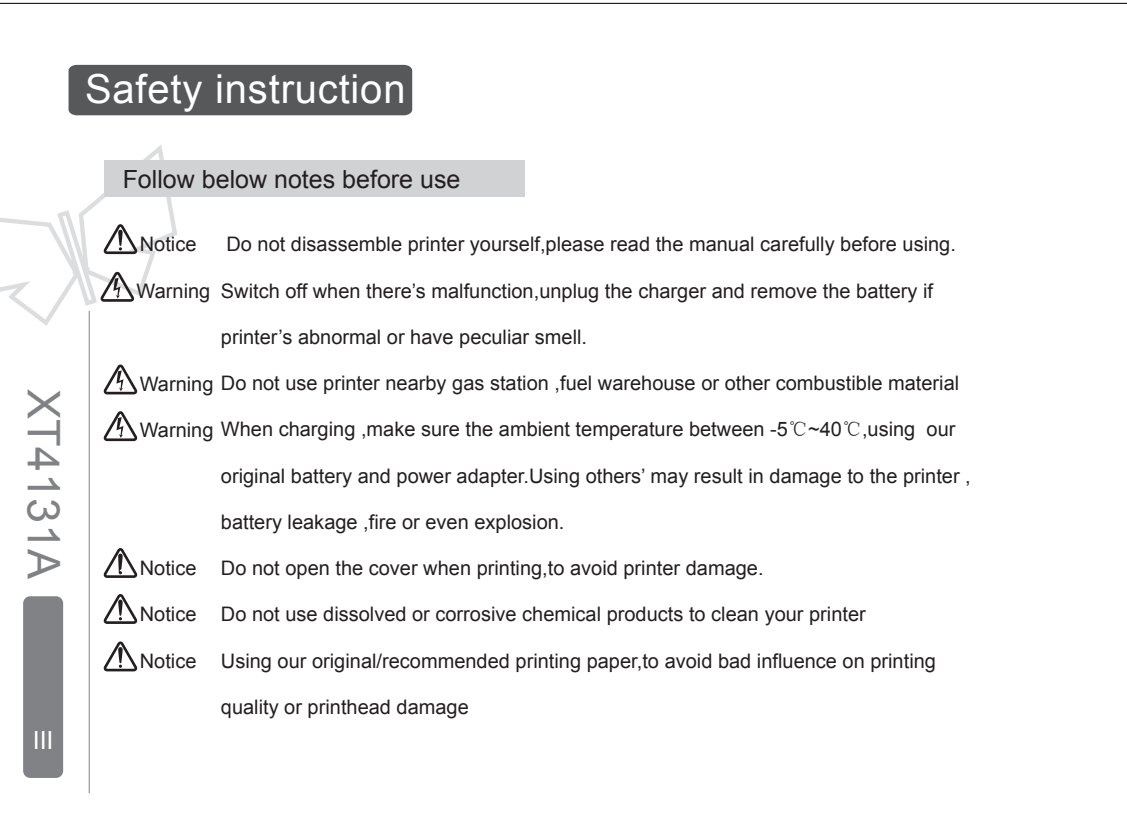
<style>
.page{position:relative;width:1127px;height:815px;background:#fff}
.page>*{position:absolute;margin:0;border:0;box-sizing:border-box;transform-origin:0 0}
.t1{font:45px "Arial";letter-spacing:.01em;color:#808285}
.t2{font:40px "Arial";letter-spacing:.02em;color:#fff}
.t3{font:25px "Arial";color:#231f20}
.t4{font:25px "Arial";color:#fff}
.t5{font:20px "Arial";color:#231f20}
.s1{font-family:"Sim Sun"}
</style>
<div class="page">
<div style="left:69px;top:65px;width:343px;height:50px;background:#57585a"></div>
<div style="left:104px;top:160px;width:420px;height:37px;background:#d1d2d4"></div>
<svg style="left:103px;top:548px;width:34px;height:30px"></svg>
<svg style="left:103px;top:594px;width:34px;height:30px"></svg>
<svg style="left:103px;top:642px;width:34px;height:29px"></svg>
<svg style="left:0;top:145px;width:177px;height:181px"></svg>
<svg style="left:103px;top:365px;width:34px;height:29px"></svg>
<svg style="left:103px;top:411px;width:34px;height:30px"></svg>
<div style="left:23px;top:596px;width:40px;height:182px;background:#808285;border-radius:7px"></div>
<hr style="left:89px;top:311px;width:1px;height:482px;background:#808285">
<h1 class="t1" style="left:73px;top:389px;width:192px;rotate:90deg">XT4131A</h1>
<p class="t4" style="left:33px;top:723px;width:22px">III</p>
<h2 class="t2" style="left:85px;top:62px;width:322px">Safety instruction</h2>
<p class="t3" style="left:123px;top:163px;width:339px">Follow below notes before use</p>
<p class="t5" style="left:140px;top:231px;width:58px">Notice</p>
<p class="t5" style="left:137px;top:278px;width:75px">Warning</p>
<p class="t5" style="left:226px;top:231px;width:731px">Do not disassemble printer yourself,please read the manual carefully before using.</p>
<p class="t5" style="left:221px;top:278px;width:713px">Switch off when there’s malfunction,unplug the charger and remove the battery if</p>
<p class="t5" style="left:221px;top:324px;width:368px">printer’s abnormal or have peculiar smell.</p>
<p class="t5" style="left:140px;top:370px;width:821px">Warning Do not use printer nearby gas station ,fuel warehouse or other combustible material</p>
<p class="t5" style="left:140px;top:416px;width:817px">Warning When charging ,make sure the ambient temperature between -5<span class="s1">℃</span>~40<span class="s1">℃</span>,using our</p>
<p class="t5" style="left:140px;top:555px;width:58px">Notice</p>
<p class="t5" style="left:140px;top:601px;width:58px">Notice</p>
<p class="t5" style="left:140px;top:648px;width:58px">Notice</p>
<p class="t5" style="left:221px;top:463px;width:751px">original battery and power adapter.Using others’ may result in damage to the printer ,</p>
<p class="t5" style="left:221px;top:509px;width:345px">battery leakage ,fire or even explosion.</p>
<p class="t5" style="left:221px;top:555px;width:544px">Do not open the cover when printing,to avoid printer damage.</p>
<p class="t5" style="left:221px;top:601px;width:646px">Do not use dissolved or corrosive chemical products to clean your printer</p>
<p class="t5" style="left:221px;top:648px;width:716px">Using our original/recommended printing paper,to avoid bad influence on printing</p>
<p class="t5" style="left:221px;top:694px;width:249px">quality or printhead damage</p>
</div>
